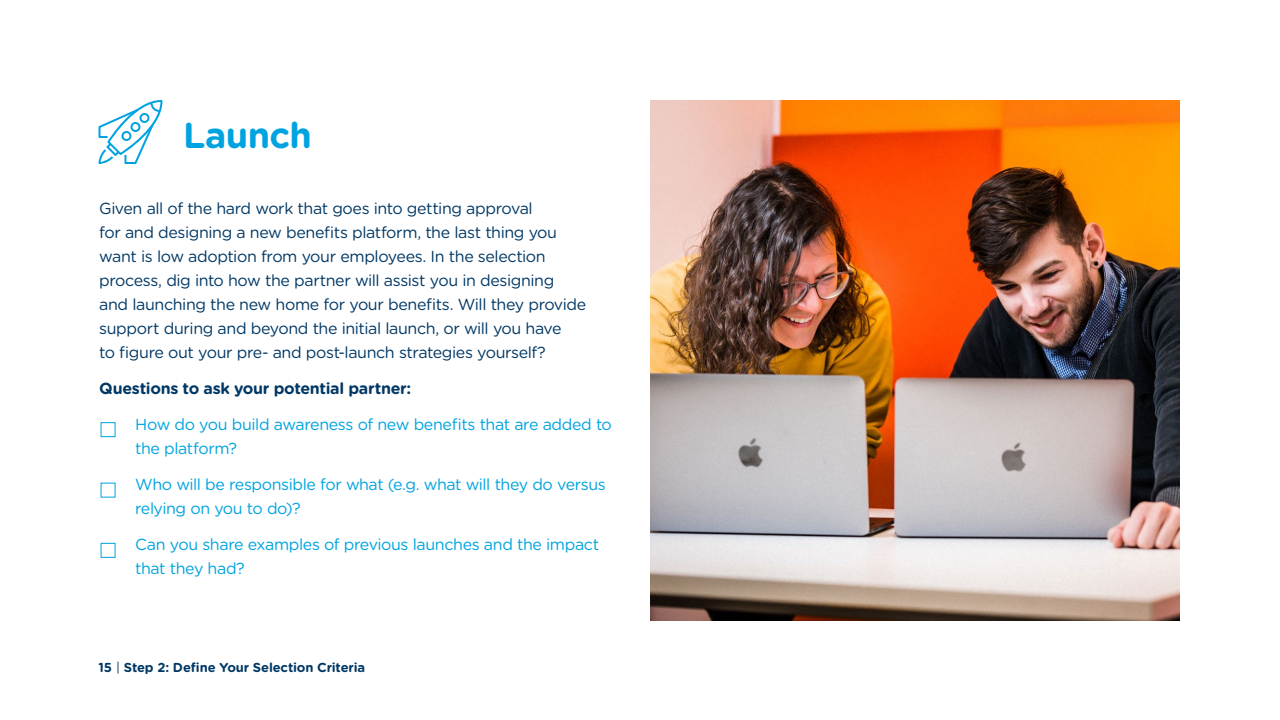
<style>
.page{position:relative;width:1280px;height:720px;background:#fff}
.page>*{position:absolute;margin:0;border:0;box-sizing:border-box;transform-origin:0 0}
.t1{font:700 36px "Gotham Rounded";letter-spacing:-.015em;color:#00a3e0}
.t2{font:16px/24px "Gotham Rounded";letter-spacing:-.025em;color:#003865}
.t3{font:16px/24px "Gotham Rounded";letter-spacing:-.025em;color:#00a3e0}
.t4{font:700 16px "Gotham Rounded";letter-spacing:-.02em;color:#003865}
.t5{font:700 13px "Gotham Rounded";letter-spacing:-.01em;color:#003865}
.s1{font-weight:400}
</style>
<div class="page">
<div style="left:101px;top:422px;width:15px;height:15px;border:1px solid #00a3e0"></div>
<div style="left:101px;top:543px;width:15px;height:15px;border:1px solid #00a3e0"></div>
<img style="left:650px;top:100px;width:530px;height:521px">
<svg style="left:98px;top:100px;width:64px;height:64px"></svg>
<h1 class="t1" style="left:183px;top:109px;width:130px">Launch</h1>
<p class="t2" style="left:99px;top:196px;width:488px">Given all of the hard work that goes into getting approval<br>for and designing a new benefits platform, the last thing you want is low adoption from your employees. In the selection process, dig into how the partner will assist you in designing and launching the new home for your benefits. Will they provide support during and beyond the initial launch, or will you have<br>to figure out your pre- and post-launch strategies yourself?</p>
<p class="t4" style="left:99px;top:377px;width:314px">Questions to ask your potential partner:</p>
<p class="t3" style="left:135px;top:412px;width:478px">How do you build awareness of new benefits that are added to the platform?</p>
<p class="t3" style="left:135px;top:472px;width:472px">Who will be responsible for what (e.g. what will they do versus relying on you to do)?</p>
<p class="t3" style="left:135px;top:532px;width:466px">Can you share examples of previous launches and the impact that they had?</p>
<p class="t5" style="left:98px;top:658px;width:268px">15 <span class="s1">|</span> Step 2: Define Your Selection Criteria</p>
</div>
